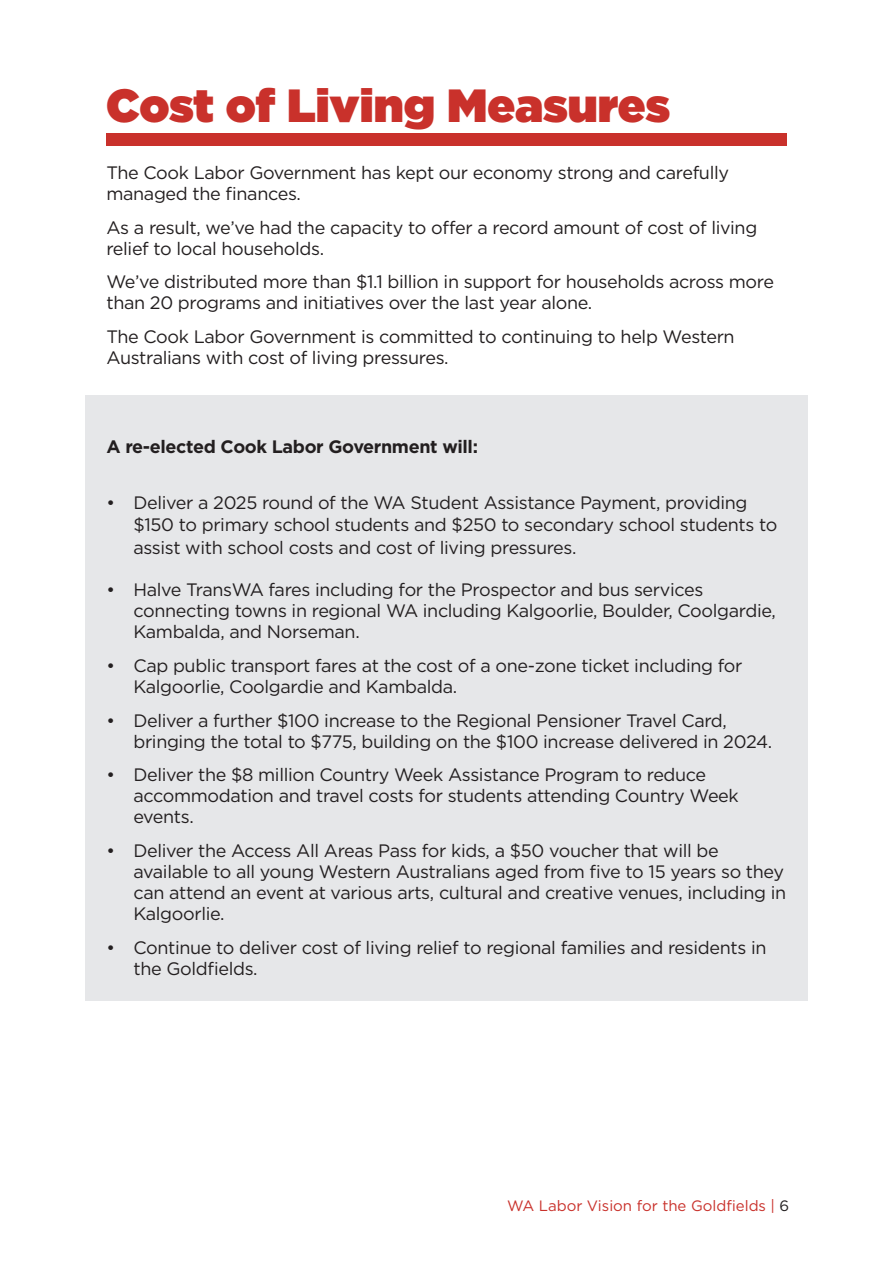
<style>
.page{position:relative;width:893px;height:1263px;background:#fff}
.page>*{position:absolute;margin:0;border:0;box-sizing:border-box;transform-origin:0 0}
.t1{font:900 46.5px "Gotham";color:#c9312b}
.t2{font:18px/21px "Gotham";letter-spacing:-.02em;color:#231f20}
.t3{font:700 18px "Gotham";letter-spacing:-.02em;color:#231f20}
.t4{font:15px "Gotham";color:#c9312b}
.s1{color:#231f20}
</style>
<div class="page">
<div style="left:85px;top:395px;width:723px;height:606px;background:#e6e7e9"></div>
<div style="left:106px;top:134px;width:681px;height:12px;background:#c9312b"></div>
<h1 class="t1" style="left:106px;top:72px;width:565px">Cost of Living Measures</h1>
<p class="t2" style="left:106px;top:161px;width:624px">The Cook Labor Government has kept our economy strong and carefully managed the finances.</p>
<p class="t2" style="left:106px;top:216px;width:652px">As a result, we’ve had the capacity to offer a record amount of cost of living relief to local households.</p>
<p class="t2" style="left:106px;top:271px;width:669px">We’ve distributed more than $1.1 billion in support for households across more than 20 programs and initiatives over the last year alone.</p>
<p class="t2" style="left:106px;top:326px;width:630px">The Cook Labor Government is committed to continuing to help Western<br>Australians with cost of living pressures.</p>
<p class="t3" style="left:106px;top:434px;width:373px">A re-elected Cook Labor Government will:</p>
<p class="t2" style="left:133px;top:491px;width:645px;line-height:22.5px;text-indent:-27px">• Deliver a 2025 round of the WA Student Assistance Payment, providing $150 to primary school students and $250 to secondary school students to assist with school costs and cost of living pressures.</p>
<p class="t2" style="left:133px;top:579px;width:644px;text-indent:-27px">• Halve TransWA fares including for the Prospector and bus services connecting towns in regional WA including Kalgoorlie, Boulder, Coolgardie,<br>Kambalda, and Norseman.</p>
<p class="t2" style="left:133px;top:655px;width:610px;text-indent:-27px">• Cap public transport fares at the cost of a one-zone ticket including for<br>Kalgoorlie, Coolgardie and Kambalda.</p>
<p class="t2" style="left:133px;top:709px;width:640px;text-indent:-27px">• Deliver a further $100 increase to the Regional Pensioner Travel Card, bringing the total to $775, building on the $100 increase delivered in 2024.</p>
<p class="t2" style="left:133px;top:764px;width:607px;text-indent:-27px">• Deliver the $8 million Country Week Assistance Program to reduce accommodation and travel costs for students attending Country Week events.</p>
<p class="t2" style="left:133px;top:840px;width:654px;text-indent:-27px">• Deliver the Access All Areas Pass for kids, a $50 voucher that will be available to all young Western Australians aged from five to 15 years so they can attend an event at various arts, cultural and creative venues, including in Kalgoorlie.</p>
<p class="t2" style="left:133px;top:937px;width:634px;text-indent:-27px">• Continue to deliver cost of living relief to regional families and residents in the Goldfields.</p>
<p class="t4" style="left:507px;top:1196px;width:284px">WA Labor Vision for the Goldfields | <span class="s1">6</span></p>
</div>
